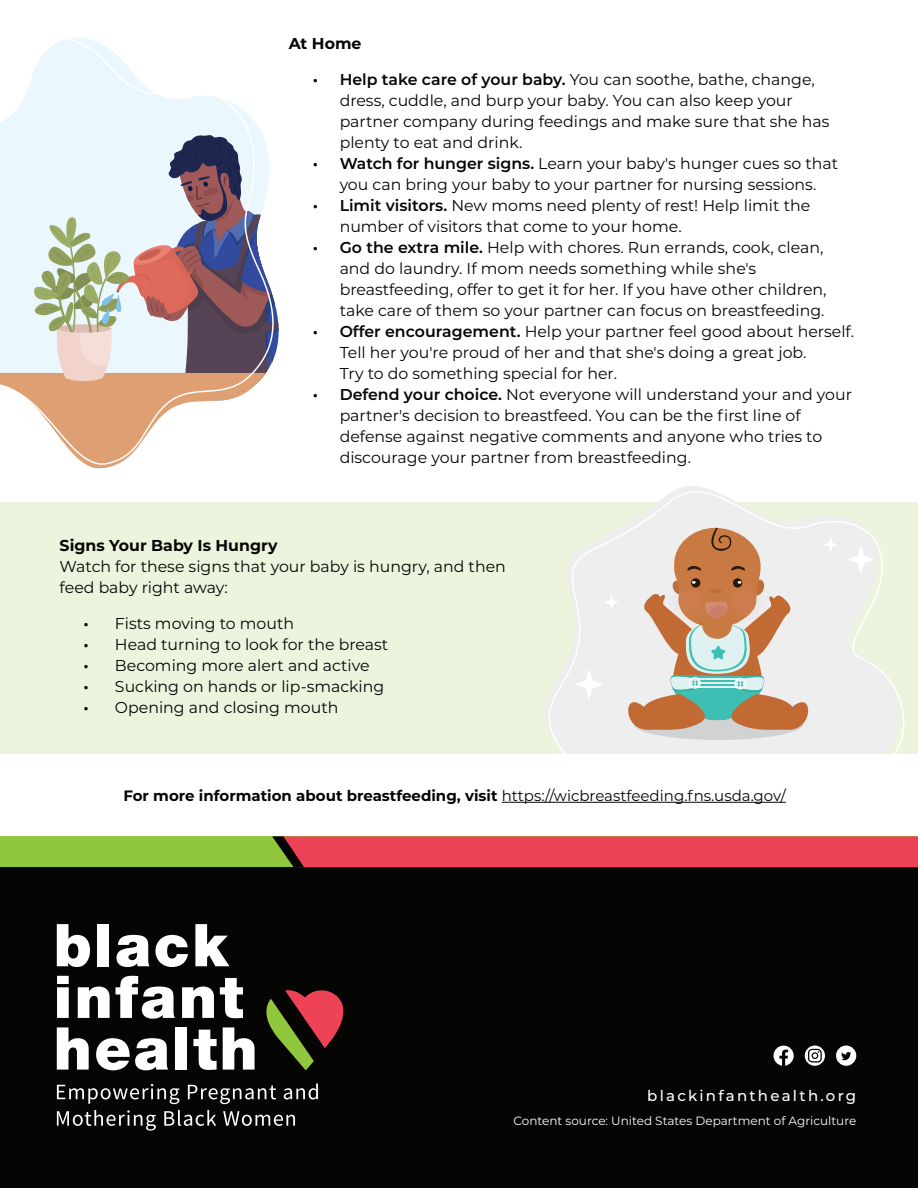
<style>
.page{position:relative;width:918px;height:1188px;background:#fff}
.page>*{position:absolute;margin:0;border:0;box-sizing:border-box;transform-origin:0 0}
.t1{font:15.75px/21px "Montserrat";color:#050504}
.t2{font:700 15.75px "Montserrat";color:#050504}
.t3{font:700 15px "Montserrat";color:#050504}
.t4{font:500 15px "Montserrat";letter-spacing:.15em;color:#fff}
.t5{font:12px "Montserrat";color:#fff}
.s1{font-weight:600}
.s2{font-weight:400}
</style>
<div class="page">
<div style="left:0;top:503px;width:918px;height:251px;background:#ecf4de"></div>
<svg style="left:532px;top:486px;width:386px;height:268px"></svg>
<div style="left:634px;top:709px;width:169px;height:31px;background:#d1d2d4;border-radius:50%"></div>
<svg style="left:625px;top:528px;width:186px;height:204px;background:#d0b9a4"></svg>
<div style="left:0;top:867px;width:918px;height:321px;background:#050504"></div>
<div style="left:0;top:836px;width:918px;height:31px;background:#90c73d"></div>
<div style="left:272px;top:836px;width:646px;height:31px;background:#ee4356"></div>
<svg style="left:57px;top:924px;width:33px;height:43px"></svg>
<div style="left:98px;top:924px;width:11px;height:42px;background:#fff"></div>
<svg style="left:117px;top:935px;width:71px;height:32px"></svg>
<svg style="left:195px;top:924px;width:34px;height:42px"></svg>
<svg style="left:57px;top:976px;width:12px;height:42px"></svg>
<svg style="left:78px;top:987px;width:32px;height:31px"></svg>
<svg style="left:116px;top:976px;width:59px;height:43px"></svg>
<svg style="left:182px;top:987px;width:32px;height:31px"></svg>
<svg style="left:220px;top:978px;width:23px;height:40px"></svg>
<svg style="left:57px;top:1027px;width:32px;height:43px"></svg>
<svg style="left:96px;top:1038px;width:72px;height:32px"></svg>
<div style="left:176px;top:1027px;width:11px;height:43px;background:#fff"></div>
<svg style="left:193px;top:1030px;width:24px;height:40px"></svg>
<svg style="left:223px;top:1027px;width:32px;height:43px"></svg>
<svg style="left:57px;top:1084px;width:122px;height:20px"></svg>
<svg style="left:188px;top:1085px;width:88px;height:19px"></svg>
<svg style="left:284px;top:1084px;width:34px;height:15px"></svg>
<svg style="left:57px;top:1110px;width:99px;height:21px"></svg>
<svg style="left:164px;top:1110px;width:52px;height:16px"></svg>
<svg style="left:223px;top:1111px;width:72px;height:15px"></svg>
<svg style="left:266px;top:990px;width:78px;height:80px"></svg>
<svg style="left:805px;top:1046px;width:20px;height:20px"></svg>
<svg style="left:773px;top:1046px;width:21px;height:20px"></svg>
<svg style="left:836px;top:1046px;width:20px;height:20px"></svg>
<hr style="left:502px;top:802px;width:284px;height:1px;background:#050504">
<svg style="left:847px;top:545px;width:28px;height:29px"></svg>
<svg style="left:574px;top:669px;width:30px;height:31px"></svg>
<svg style="left:604px;top:594px;width:15px;height:16px"></svg>
<svg style="left:823px;top:537px;width:15px;height:15px"></svg>
<svg style="left:0;top:37px;width:279px;height:432px"></svg>
<p class="t2" style="left:289px;top:32px;width:74px">At Home</p>
<p class="t1" style="left:340px;top:68px;width:491px;text-indent:-27px"><span class="s1">• Help take care of your baby.</span> You can soothe, bathe, change, dress, cuddle, and burp your baby. You can also keep your partner company during feedings and make sure that she has plenty to eat and drink.</p>
<p class="t1" style="left:313px;top:152px;width:527px;text-align:center"><span class="s1">• Watch for hunger signs.</span> Learn your baby's hunger cues so that you can bring your baby to your partner for nursing sessions.</p>
<p class="t1" style="left:340px;top:194px;width:472px;text-indent:-27px"><span class="s1">• Limit visitors.</span> New moms need plenty of rest! Help limit the number of visitors that come to your home.</p>
<p class="t1" style="left:340px;top:236px;width:488px;text-indent:-27px"><span class="s1">• Go the extra mile.</span> Help with chores. Run errands, cook, clean, and do laundry. If mom needs something while she's breastfeeding, offer to get it for her. If you have other children, take care of them so your partner can focus on breastfeeding.</p>
<p class="t1" style="left:340px;top:320px;width:516px;text-indent:-27px"><span class="s1">• Offer encouragement.</span> Help your partner feel good about herself.<br>Tell her you're proud of her and that she's doing a great job.<br>Try to do something special for her.</p>
<p class="t1" style="left:340px;top:383px;width:514px;text-indent:-27px"><span class="s1">• Defend your choice.</span> Not everyone will understand your and your partner's decision to breastfeed. You can be the first line of defense against negative comments and anyone who tries to discourage your partner from breastfeeding.</p>
<p class="t2" style="left:60px;top:534px;width:219px">Signs Your Baby Is Hungry</p>
<p class="t1" style="left:60px;top:556px;width:448px">Watch for these signs that your baby is hungry, and then feed baby right away:</p>
<p class="t1" style="left:84px;top:613px;width:212px"><span class="s1">•</span> Fists moving to mouth</p>
<p class="t1" style="left:84px;top:634px;width:306px"><span class="s1">•</span> Head turning to look for the breast</p>
<p class="t1" style="left:84px;top:655px;width:287px"><span class="s1">•</span> Becoming more alert and active</p>
<p class="t1" style="left:84px;top:676px;width:302px"><span class="s1">•</span> Sucking on hands or lip-smacking</p>
<p class="t1" style="left:84px;top:697px;width:256px"><span class="s1">•</span> Opening and closing mouth</p>
<p class="t3" style="left:123px;top:785px;width:664px">For more information about breastfeeding, visit <span class="s2">https://wicbreastfeeding.fns.usda.gov/</span></p>
<p class="t4" style="left:647px;top:1085px;width:211px">blackinfanthealth.org</p>
<p class="t5" style="left:514px;top:1113px;width:344px">Content source: United States Department of Agriculture</p>
</div>
